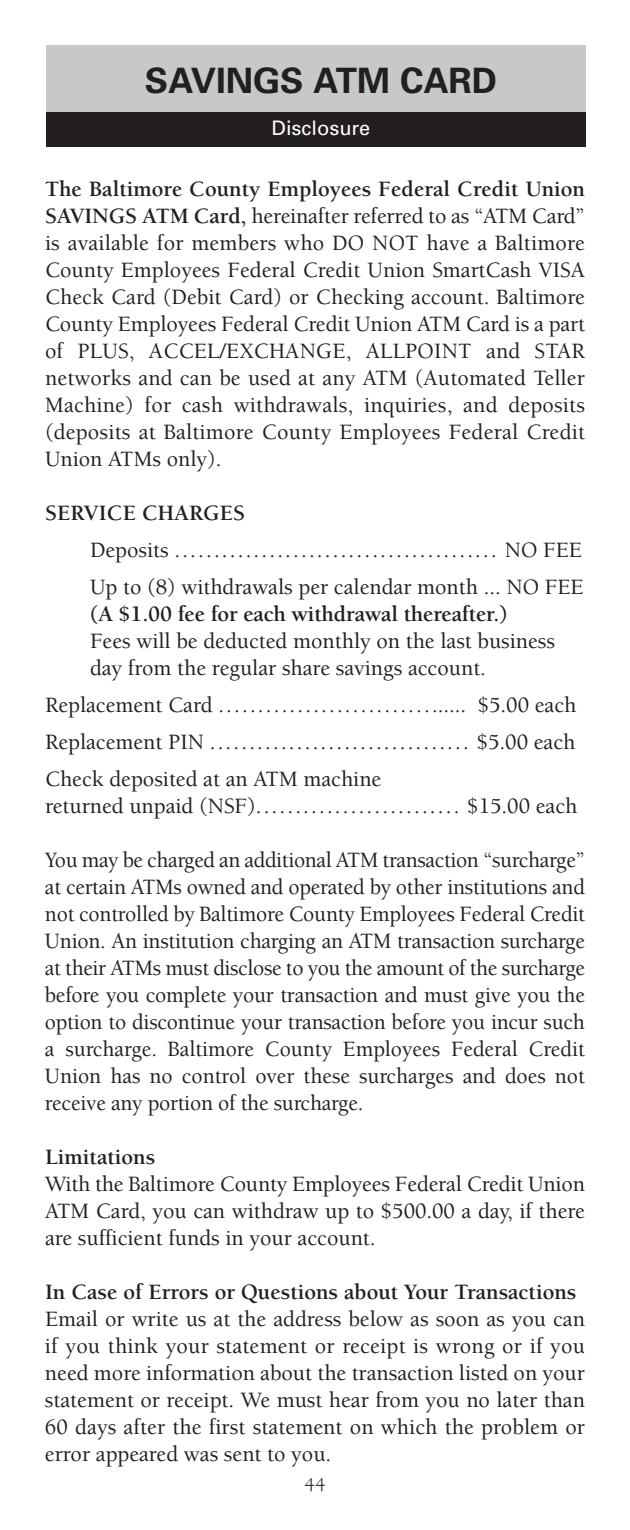
<style>
.page{position:relative;width:630px;height:1530px;background:#fff}
.page>*{position:absolute;margin:0;border:0;box-sizing:border-box;transform-origin:0 0}
.t1{font:700 35px "Univers";color:#231f20}
.t2{font:500 22.5px/27px "Berkeley";color:#231f20;text-align:justify}
.t3{font:500 22.5px/27px "Berkeley";color:#231f20;text-align:justify;scale:.96 1}
.t4{font:700 22.5px "Berkeley";color:#231f20}
.t5{font:20px "Univers";color:#fff}
.t6{font:20px "Berkeley";color:#231f20}
.s1{font-weight:700}
</style>
<div class="page">
<div style="left:46px;top:45px;width:540px;height:71px;background:#c7c8ca"></div>
<div style="left:46px;top:112px;width:540px;height:35px;background:#231f20"></div>
<h1 class="t1" style="left:145px;top:67px;width:354px">SAVINGS ATM CARD</h1>
<p class="t5" style="left:272px;top:121px;width:100px">Disclosure</p>
<p class="t2" style="left:45px;top:177px;width:542px"><span class="s1">The Baltimore County Employees Federal Credit Union SAVINGS ATM Card,</span> hereinafter referred to as “ATM Card” is available for members who DO NOT have a Baltimore County Employees Federal Credit Union SmartCash VISA Check Card (Debit Card) or Checking account. Baltimore County Employees Federal Credit Union ATM Card is a part of PLUS, ACCEL/EXCHANGE, ALLPOINT and STAR networks and can be used at any ATM (Automated Teller Machine) for cash withdrawals, inquiries, and deposits (deposits at Baltimore County Employees Federal Credit Union ATMs only).</p>
<p class="t4" style="left:45px;top:504px;width:202px">SERVICE CHARGES</p>
<p class="t2" style="left:90px;top:533px;width:495px;line-height:37px">Deposits ......................................... NO FEE<br>Up to (8) withdrawals per calendar month ... NO FEE</p>
<p class="t4" style="left:90px;top:605px;width:419px">(A $1.00 fee for each withdrawal thereafter.)</p>
<p class="t2" style="left:90px;top:629px;width:467px">Fees will be deducted monthly on the last business day from the regular share savings account.</p>
<p class="t2" style="left:45px;top:688px;width:533px;line-height:37px">Replacement Card ................................. $5.00 each Replacement PIN ................................. $5.00 each Check deposited at an ATM machine</p>
<p class="t2" style="left:45px;top:794px;width:534px">returned unpaid (NSF).......................... $15.00 each</p>
<p class="t3" style="left:45px;top:848px;width:564px">You may be charged an additional ATM transaction “surcharge” at certain ATMs owned and operated by other institutions and not controlled by Baltimore County Employees Federal Credit Union. An institution charging an ATM transaction surcharge at their ATMs must disclose to you the amount of the surcharge before you complete your transaction and must give you the option to discontinue your transaction before you incur such a surcharge. Baltimore County Employees Federal Credit Union has no control over these surcharges and does not receive any portion of the surcharge.</p>
<p class="t4" style="left:45px;top:1148px;width:112px">Limitations</p>
<p class="t2" style="left:45px;top:1172px;width:542px">With the Baltimore County Employees Federal Credit Union ATM Card, you can withdraw up to $500.00 a day, if there are sufficient funds in your account.</p>
<p class="t4" style="left:45px;top:1283px;width:533px">In Case of Errors or Questions about Your Transactions</p>
<p class="t2" style="left:45px;top:1307px;width:542px">Email or write us at the address below as soon as you can if you think your statement or receipt is wrong or if you need more information about the transaction listed on your statement or receipt. We must hear from you no later than 60 days after the first statement on which the problem or error appeared was sent to you.</p>
<p class="t6" style="left:305px;top:1477px;width:22px">44</p>
</div>
